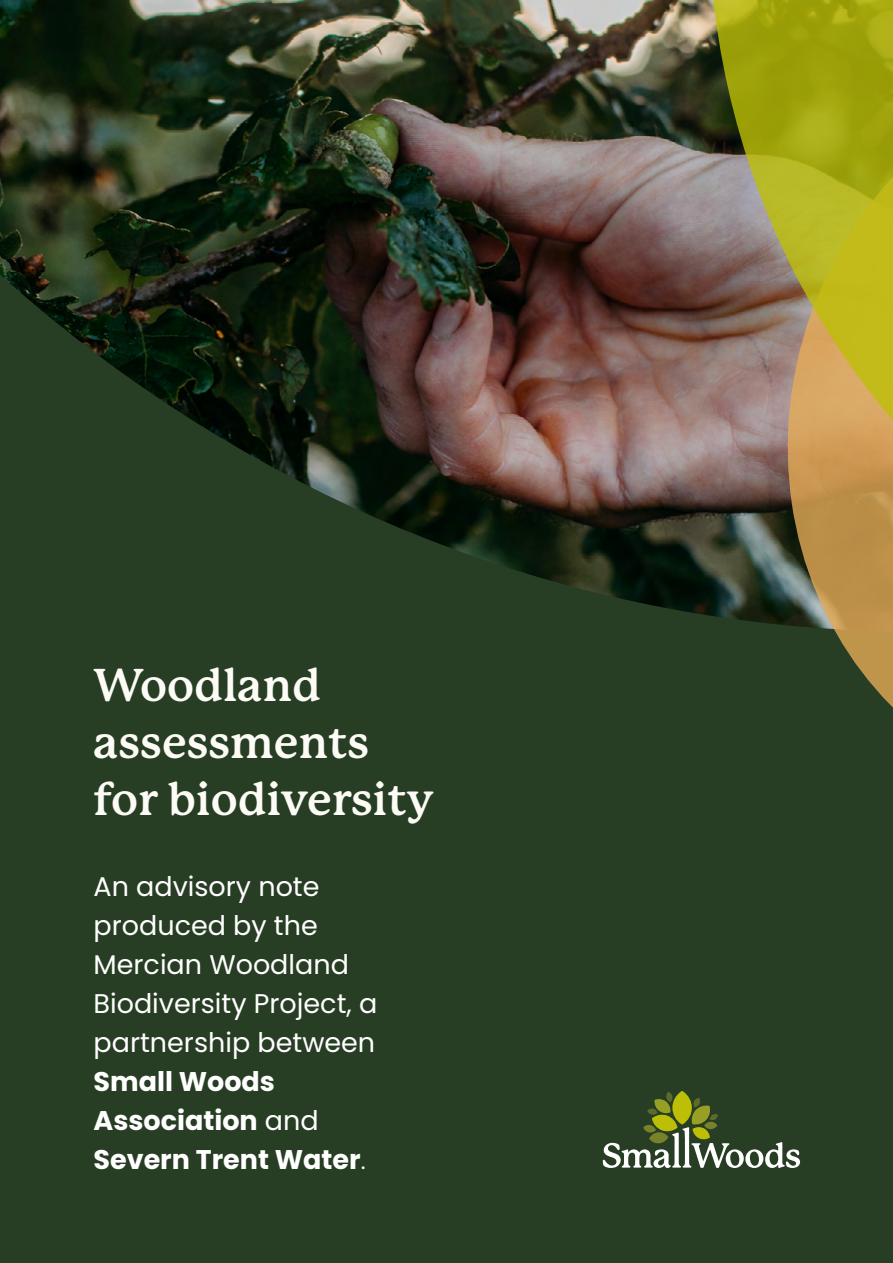
<style>
.page{position:relative;width:893px;height:1263px;background:#283e24}
.page>*{position:absolute;margin:0;border:0;box-sizing:border-box;transform-origin:0 0}
.t1{font:700 45px/57px "P22 Mackinac Pro";color:#fcfbf6}
.t2{font:27px/39px "Poppins";color:#fff}
.t3{font:700 27px/39px "Poppins";color:#fff}
.s1{font-weight:400}
.s2{font-weight:300}
</style>
<div class="page">
<img style="left:0;top:0;width:773px;height:624px">
<svg style="left:773px;top:584px;width:120px;height:124px"></svg>
<svg style="left:708px;top:0;width:185px;height:584px;background:#a0913d"></svg>
<svg style="left:603px;top:1091px;width:197px;height:77px"></svg>
<h1 class="t1" style="left:94px;top:657px;width:342px">Woodland assessments for biodiversity</h1>
<p class="t2" style="left:94px;top:867px;width:285px">An advisory note produced by the<br>Mercian Woodland<br>Biodiversity Project, a partnership between</p>
<p class="t3" style="left:94px;top:1062px;width:274px">Small Woods<br>Association <span class="s1">and<br></span>Severn Trent Water<span class="s2">.</span></p>
</div>
